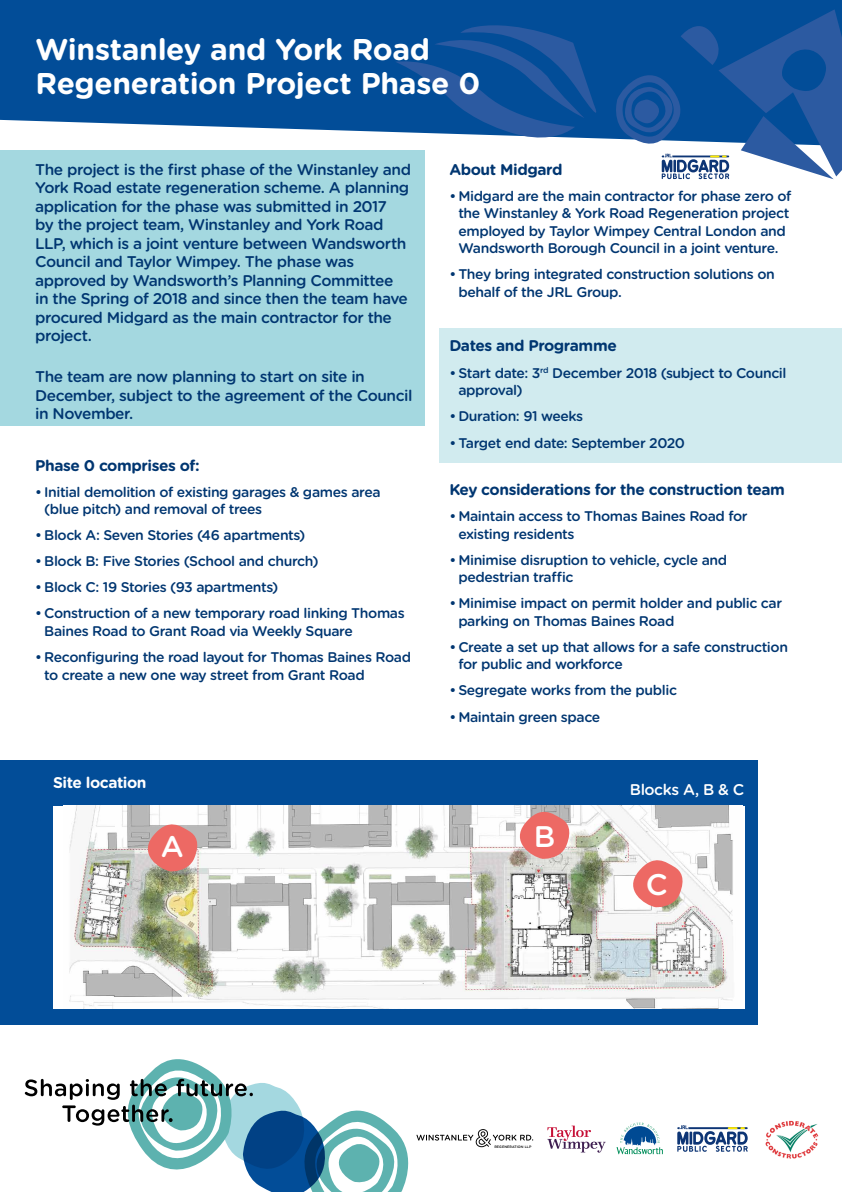
<style>
.page{position:relative;width:842px;height:1192px;background:#fff}
.page>*{position:absolute;margin:0;border:0;box-sizing:border-box;transform-origin:0 0}
.t1{font:700 30px/34px "Gotham Rounded";letter-spacing:-.015em;color:#fff}
.t2{font:500 29.8px "Gotham Rounded";color:#fff}
.t3{font:500 15.5px/18.5px "Gotham Rounded";letter-spacing:-.03em;color:#003671}
.t4{font:700 15.5px "Gotham Rounded";letter-spacing:-.03em;color:#003671}
.t5{font:700 15.5px "Gotham Rounded";letter-spacing:-.035em;color:#fff}
.t6{font:500 15.5px "Gotham Rounded";letter-spacing:-.025em;color:#fff}
.t7{font:500 14px/17.5px "Gotham Rounded";letter-spacing:-.03em;color:#003671}
.t8{font:500 3.45px "Gotham Rounded";letter-spacing:.015em;color:#000}
</style>
<div class="page">
<div style="left:0;top:151px;width:424px;height:275px;background:#a4d8e0"></div>
<div style="left:0;top:0;width:842px;height:133px;background:#024d98"></div>
<svg style="left:616px;top:1122px;width:47px;height:33px"></svg>
<svg style="left:547px;top:1126px;width:59px;height:27px"></svg>
<svg style="left:25px;top:1059px;width:508px;height:133px"></svg>
<svg style="left:395px;top:9px;width:447px;height:170px"></svg>
<div style="left:439px;top:328px;width:403px;height:135px;background:#d1ebef"></div>
<div style="left:0;top:760px;width:758px;height:264px;background:#024d98"></div>
<img style="left:64px;top:806px;width:678px;height:203px">
<svg style="left:138px;top:816px;width:62px;height:57px;background:#dd9b98"></svg>
<svg style="left:510px;top:805px;width:62px;height:55px;background:#e19c99"></svg>
<svg style="left:624px;top:852px;width:62px;height:56px;background:#efaca8"></svg>
<img style="left:765px;top:1120px;width:54px;height:39px">
<svg style="left:677px;top:1125px;width:71px;height:27px"></svg>
<h1 class="t1" style="left:35px;top:31px;width:446px">Winstanley and York Road<br>Regeneration Project Phase 0</h1>
<p class="t3" style="left:35px;top:159px;width:378px">The project is the first phase of the Winstanley and York Road estate regeneration scheme. A planning application for the phase was submitted in 2017<br>by the project team, Winstanley and York Road LLP, which is a joint venture between Wandsworth Council and Taylor Wimpey. The phase was approved by Wandsworth’s Planning Committee<br>in the Spring of 2018 and since then the team have procured Midgard as the main contractor for the project.</p>
<p class="t3" style="left:35px;top:367px;width:379px">The team are now planning to start on site in<br>December, subject to the agreement of the Council in November.</p>
<p class="t4" style="left:35px;top:454px;width:166px">Phase 0 comprises of:</p>
<p class="t7" style="left:44px;top:482px;width:338px;text-indent:-9px">• Initial demolition of existing garages &amp; games area (blue pitch) and removal of trees</p>
<p class="t7" style="left:35px;top:526px;width:272px">• Block A: Seven Stories (46 apartments)</p>
<p class="t7" style="left:35px;top:552px;width:285px">• Block B: Five Stories (School and church)</p>
<p class="t7" style="left:35px;top:578px;width:245px">• Block C: 19 Stories (93 apartments)</p>
<p class="t7" style="left:44px;top:604px;width:362px;text-indent:-9px">• Construction of a new temporary road linking Thomas<br>Baines Road to Grant Road via Weekly Square</p>
<p class="t7" style="left:44px;top:647px;width:368px;line-height:18.5px;text-indent:-9px">• Reconfiguring the road layout for Thomas Baines Road to create a new one way street from Grant Road</p>
<p class="t5" style="left:53px;top:771px;width:95px">Site location</p>
<p class="t4" style="left:449px;top:158px;width:115px">About Midgard</p>
<p class="t7" style="left:449px;top:186px;width:344px;text-align:center">• Midgard are the main contractor for phase zero of the Winstanley &amp; York Road Regeneration project employed by Taylor Wimpey Central London and Wandsworth Borough Council in a joint venture.</p>
<p class="t7" style="left:458px;top:265px;width:318px;text-indent:-9px">• They bring integrated construction solutions on behalf of the JRL Group.</p>
<p class="t4" style="left:449px;top:334px;width:169px">Dates and Programme</p>
<p class="t7" style="left:458px;top:363px;width:330px;text-indent:-9px">• Start date: 3<sup>rd</sup> December 2018 (subject to Council approval)</p>
<p class="t7" style="left:449px;top:407px;width:135px">• Duration: 91 weeks</p>
<p class="t7" style="left:449px;top:434px;width:237px">• Target end date: September 2020</p>
<p class="t4" style="left:449px;top:478px;width:337px">Key considerations for the construction team</p>
<p class="t7" style="left:458px;top:507px;width:291px;text-indent:-9px">• Maintain access to Thomas Baines Road for existing residents</p>
<p class="t7" style="left:458px;top:550px;width:270px;text-indent:-9px">• Minimise disruption to vehicle, cycle and pedestrian traffic</p>
<p class="t7" style="left:458px;top:594px;width:325px;text-indent:-9px">• Minimise impact on permit holder and public car parking on Thomas Baines Road</p>
<p class="t7" style="left:458px;top:637px;width:331px;text-indent:-9px">• Create a set up that allows for a safe construction for public and workforce</p>
<p class="t7" style="left:449px;top:681px;width:229px">• Segregate works from the public</p>
<p class="t7" style="left:449px;top:708px;width:153px">• Maintain green space</p>
<p class="t6" style="left:630px;top:778px;width:116px">Blocks A, B &amp; C</p>
<h2 class="t2" style="left:161px;top:826px;width:25px">A</h2>
<h2 class="t2" style="left:534px;top:816px;width:23px">B</h2>
<h2 class="t2" style="left:646px;top:863px;width:23px">C</h2>
<p class="t8" style="left:494px;top:1145px;width:38px">REGENERATION LLP</p>
</div>
